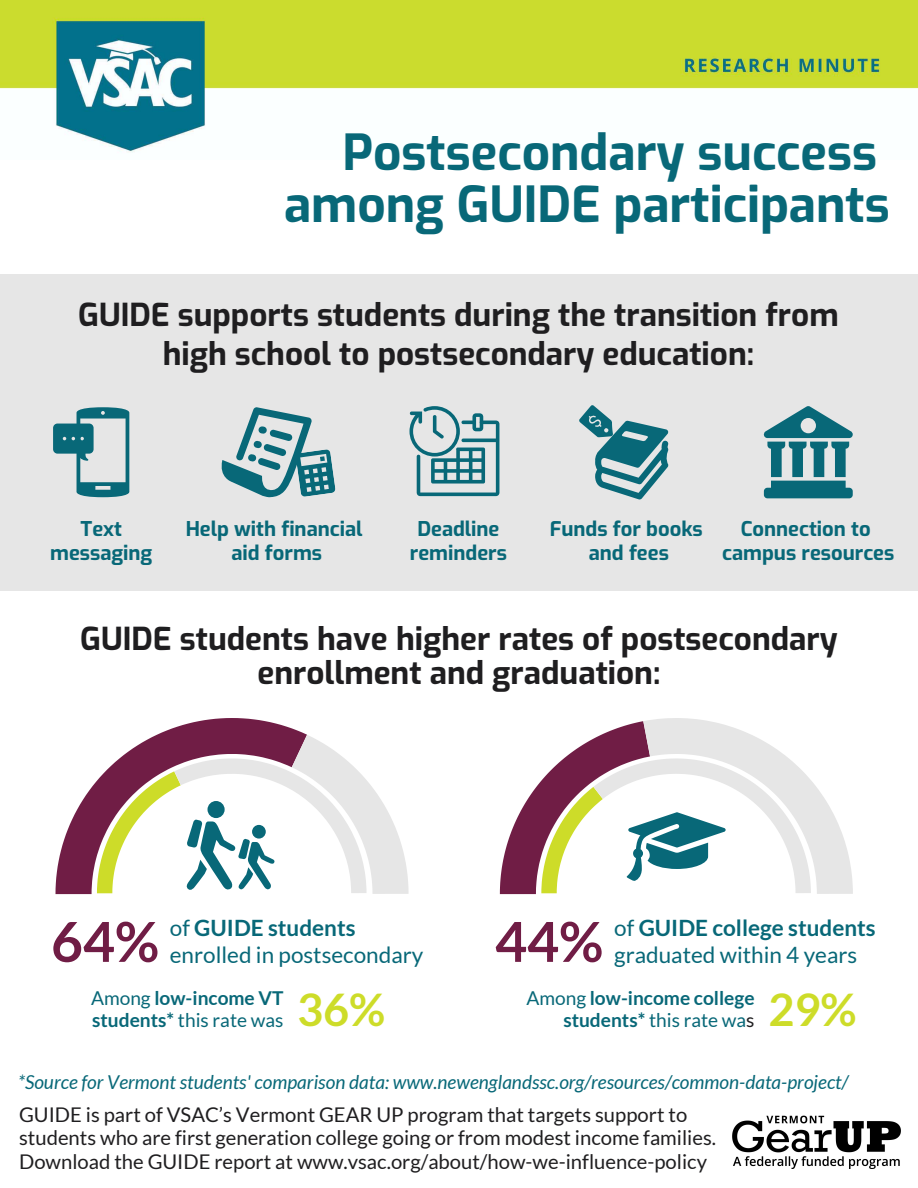
<style>
.page{position:relative;width:918px;height:1188px;background:#fff}
.page>*{position:absolute;margin:0;border:0;box-sizing:border-box;transform-origin:0 0}
.t1{font:700 55.2px "Lato";color:#701d45}
.t2{font:700 49.5px/51.8px "Exo";color:#086878;text-align:right}
.t3{font:700 45px "Lato";color:#cddc29}
.t4{font:700 31.5px/33.8px "Exo";color:#1f1e20;text-align:center}
.t5{font:22.5px "Lato";color:#086878}
.t6{font:700 22.5px "Lato";color:#086878}
.t7{font:20.25px/23.7px "Lato";color:#1f1e20}
.t8{font:700 20.25px/24.8px "Exo";color:#086878;text-align:center}
.t9{font:italic 19.2px "Lato";color:#086878}
.t10{font:700 19.2px/22.5px "Lato";color:#086878}
.s1{font-weight:400}
.s2{font-weight:400;color:#1f1e20}
</style>
<div class="page">
<img style="left:0;top:0;width:918px;height:153px">
<svg style="left:56px;top:718px;width:251px;height:176px"></svg>
<svg style="left:97px;top:735px;width:312px;height:159px"></svg>
<div style="left:0;top:274px;width:918px;height:317px;background:#e6e6e6"></div>
<svg style="left:764px;top:406px;width:89px;height:92px"></svg>
<svg style="left:500px;top:718px;width:353px;height:176px"></svg>
<svg style="left:410px;top:406px;width:90px;height:90px"></svg>
<svg style="left:579px;top:405px;width:89px;height:95px"></svg>
<svg style="left:222px;top:407px;width:114px;height:90px"></svg>
<svg style="left:53px;top:407px;width:76px;height:90px"></svg>
<img style="left:732px;top:1115px;width:169px;height:54px">
<h2 class="t2" style="left:284px;top:123px;width:607px">Postsecondary success among GUIDE participants</h2>
<h3 class="t4" style="left:78px;top:294px;width:762px;line-height:38.2px">GUIDE supports students during the transition from high school to postsecondary education:</h3>
<p class="t8" style="left:50px;top:515px;width:104px">Text messaging</p>
<p class="t8" style="left:186px;top:515px;width:178px">Help with financial aid forms</p>
<p class="t8" style="left:410px;top:515px;width:99px">Deadline reminders</p>
<p class="t8" style="left:722px;top:515px;width:174px">Connection to campus resources</p>
<p class="t8" style="left:550px;top:515px;width:155px">Funds for books and fees</p>
<h3 class="t4" style="left:80px;top:620px;width:759px">GUIDE students have higher rates of postsecondary enrollment and graduation:</h3>
<h1 class="t1" style="left:51px;top:910px;width:110px">64%</h1>
<p class="t6" style="left:170px;top:915px;width:187px"><span class="s1">of</span> GUIDE students</p>
<p class="t5" style="left:170px;top:942px;width:255px">enrolled in postsecondary</p>
<p class="t10" style="left:91px;top:986px;width:194px"><span class="s1">Among</span> low-income VT students* <span class="s1">this rate was</span></p>
<h3 class="t3" style="left:297px;top:984px;width:90px">36%</h3>
<p class="t6" style="left:614px;top:915px;width:263px"><span class="s1">of</span> GUIDE college students</p>
<h1 class="t1" style="left:495px;top:910px;width:110px">44%</h1>
<p class="t5" style="left:614px;top:942px;width:245px">graduated within 4 years</p>
<p class="t10" style="left:526px;top:986px;width:230px;text-align:right"><span class="s1">Among</span> low-income college students* <span class="s1">this rate wa</span><span class="s2">s</span></p>
<h3 class="t3" style="left:768px;top:984px;width:90px">29%</h3>
<p class="t9" style="left:18px;top:1071px;width:832px">*Source for Vermont students' comparison data: www.newenglandssc.org/resources/common-data-project/</p>
<p class="t7" style="left:19px;top:1102px;width:699px">GUIDE is part of VSAC’s Vermont GEAR UP program that targets support to students who are first generation college going or from modest income families.<br>Download the GUIDE report at www.vsac.org/about/how-we-influence-policy</p>
</div>
